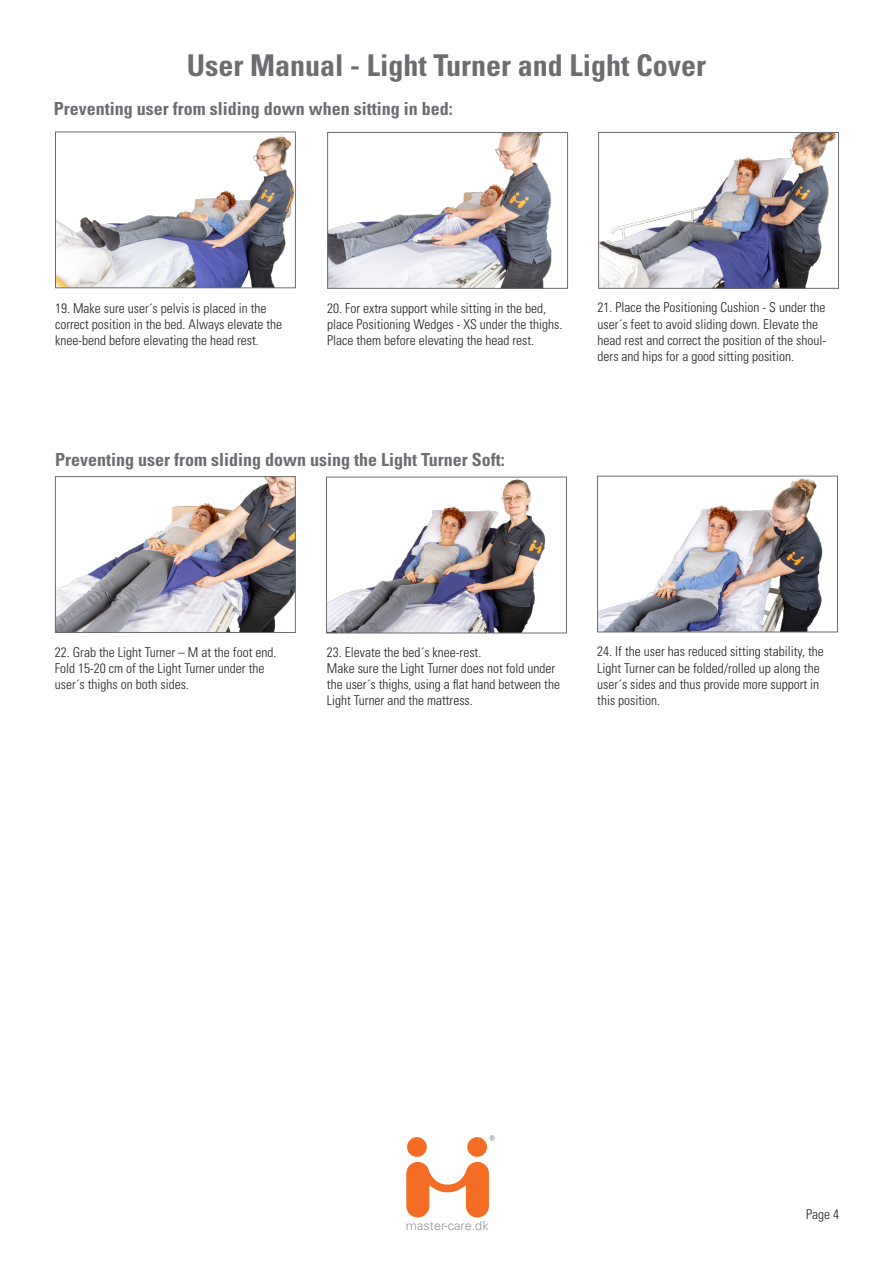
<style>
.page{position:relative;width:893px;height:1263px;background:#fff}
.page>*{position:absolute;margin:0;border:0;box-sizing:border-box;transform-origin:0 0}
.t1{font:700 condensed 30px "Univers LT Std";color:#6c6d70}
.Underoverskrift{font:700 condensed 18px "Univers LT Std";color:#6c6d70}
.t2{font:300 condensed 13.5px/16.2px "Univers LT Std";color:#231f20}
.t3{font:300 12.75px "Univers LT Std";color:#939598}
</style>
<div class="page">
<img style="left:329px;top:134px;width:223px;height:153px">
<div style="left:327px;top:132px;width:241px;height:157px;border:1px solid #6c6d70"></div>
<img style="left:57px;top:134px;width:237px;height:152px">
<div style="left:55px;top:132px;width:241px;height:156px;border:1px solid #6c6d70"></div>
<img style="left:600px;top:134px;width:237px;height:153px">
<div style="left:598px;top:132px;width:241px;height:157px;border:1px solid #6c6d70"></div>
<img style="left:599px;top:478px;width:224px;height:152px">
<div style="left:597px;top:476px;width:241px;height:156px;border:1px solid #6c6d70"></div>
<img style="left:328px;top:479px;width:218px;height:152px">
<div style="left:326px;top:477px;width:241px;height:156px;border:1px solid #6c6d70"></div>
<img style="left:57px;top:478px;width:237px;height:153px">
<div style="left:55px;top:476px;width:241px;height:157px;border:1px solid #6c6d70"></div>
<svg style="left:406px;top:1162px;width:83px;height:55px"></svg>
<div style="left:407px;top:1137px;width:20px;height:20px;background:#f36e24;border-radius:50%"></div>
<div style="left:467px;top:1137px;width:20px;height:20px;background:#f36e24;border-radius:50%"></div>
<svg style="left:490px;top:1135px;width:4px;height:5px"></svg>
<h1 class="t1" style="left:187px;top:47px;width:521px">User Manual - Light Turner and Light Cover</h1>
<p class="Underoverskrift" style="left:54px;top:97px;width:400px">Preventing user from sliding down when sitting in bed:</p>
<p class="t2" style="left:55px;top:300px;width:229px">19. Make sure user´s pelvis is placed in the correct position in the bed. Always elevate the knee-bend before elevating the head rest.</p>
<p class="t2" style="left:598px;top:300px;width:230px">21. Place the Positioning Cushion - S under the user´s feet to avoid sliding down. Elevate the head rest and correct the position of the shoul&shy;ders and hips for a good sitting position.</p>
<p class="t2" style="left:327px;top:300px;width:237px">20. For extra support while sitting in the bed, place Positioning Wedges - XS under the thighs.<br>Place them before elevating the head rest.</p>
<p class="Underoverskrift" style="left:55px;top:448px;width:451px">Preventing user from sliding down using the Light Turner Soft:</p>
<p class="t2" style="left:55px;top:644px;width:223px">22. Grab the Light Turner – M at the foot end.</p>
<p class="t2" style="left:55px;top:660px;width:211px">Fold 15-20 cm of the Light Turner under the user´s thighs on both sides.</p>
<p class="t2" style="left:327px;top:644px;width:156px">23. Elevate the bed´s knee-rest.</p>
<p class="t2" style="left:327px;top:660px;width:235px">Make sure the Light Turner does not fold under the user´s thighs, using a flat hand between the<br>Light Turner and the mattress.</p>
<p class="t2" style="left:597px;top:644px;width:228px">24. If the user has reduced sitting stability, the Light Turner can be folded/rolled up along the user´s sides and thus provide more support in this position.</p>
<p class="t3" style="left:406px;top:1217px;width:84px">master-care.dk</p>
<p class="t2" style="left:806px;top:1206px;width:34px">Page 4</p>
</div>
